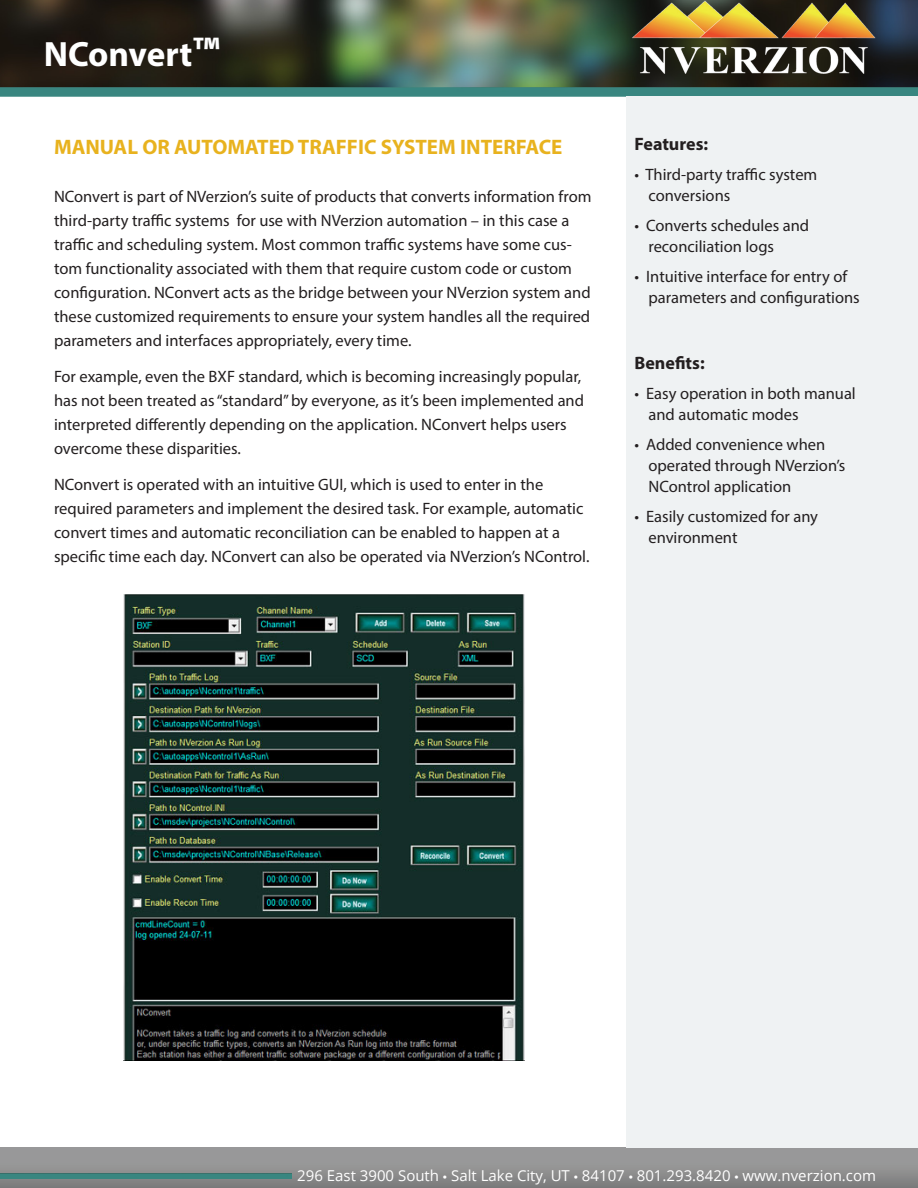
<style>
.page{position:relative;width:918px;height:1188px;background:#fff}
.page>*{position:absolute;margin:0;border:0;box-sizing:border-box;transform-origin:0 0}
.t1{font:700 35.25px "Myriad Pro";color:#fff}
.t2{font:700 21px "Myriad Pro";color:#e8b21e}
.t3{font:700 18px "Myriad Pro";color:#231f20}
.t4{font:16.5px/24px "Myriad Pro";color:#231f20}
.t5{font:15px "Open Sans";color:#fff}
.s1{font-size:42px}
.s2{font-family:"Myriad Pro"}
</style>
<div class="page">
<img style="left:0;top:0;width:918px;height:96px">
<img style="left:0;top:1148px;width:918px;height:40px">
<img style="left:0;top:1174px;width:291px;height:4px">
<img style="left:629px;top:0;width:248px;height:78px">
<div style="left:626px;top:96px;width:292px;height:1052px;background:#eff2f3"></div>
<img style="left:124px;top:594px;width:400px;height:467px">
<p class="t1" style="left:44px;top:31px;width:178px">NConvert<span class="s1">™</span></p>
<p class="t2" style="left:54px;top:133px;width:510px">MANUAL OR AUTOMATED TRAFFIC SYSTEM INTERFACE</p>
<p class="t4" style="left:54px;top:184px;width:539px">NConvert is part of NVerzion’s suite of products that converts information from third-party traffic systems for use with NVerzion automation – in this case a traffic and scheduling system. Most common traffic systems have some cus&shy;tom functionality associated with them that require custom code or custom configuration. NConvert acts as the bridge between your NVerzion system and these customized requirements to ensure your system handles all the required parameters and interfaces appropriately, every time.</p>
<p class="t4" style="left:54px;top:364px;width:532px">For example, even the BXF standard, which is becoming increasingly popular, has not been treated as “standard” by everyone, as it’s been implemented and interpreted differently depending on the application. NConvert helps users overcome these disparities.</p>
<p class="t4" style="left:54px;top:472px;width:531px">NConvert is operated with an intuitive GUI, which is used to enter in the required parameters and implement the desired task. For example, automatic convert times and automatic reconciliation can be enabled to happen at a</p>
<p class="t4" style="left:54px;top:544px;width:537px">specific time each day. NConvert can also be operated via NVerzion’s NControl.</p>
<p class="t3" style="left:634px;top:132px;width:75px">Features:</p>
<p class="t4" style="left:634px;top:162px;width:184px">• Third-party traffic system</p>
<p class="t4" style="left:648px;top:183px;width:83px">conversions</p>
<p class="t4" style="left:634px;top:213px;width:176px">• Converts schedules and</p>
<p class="t4" style="left:648px;top:234px;width:127px">reconciliation logs</p>
<p class="t4" style="left:634px;top:264px;width:214px">• Intuitive interface for entry of</p>
<p class="t4" style="left:648px;top:285px;width:213px">parameters and configurations</p>
<p class="t3" style="left:634px;top:351px;width:72px">Benefits:</p>
<p class="t4" style="left:634px;top:381px;width:223px">• Easy operation in both manual</p>
<p class="t4" style="left:648px;top:402px;width:152px">and automatic modes</p>
<p class="t4" style="left:634px;top:432px;width:192px">• Added convenience when</p>
<p class="t4" style="left:648px;top:453px;width:198px">operated through NVerzion’s</p>
<p class="t4" style="left:648px;top:474px;width:144px">NControl application</p>
<p class="t4" style="left:634px;top:504px;width:185px">• Easily customized for any</p>
<p class="t4" style="left:648px;top:525px;width:91px">environment</p>
<p class="t5" style="left:297px;top:1165px;width:580px">296 East 3900 South <span class="s2">•</span> Salt Lake City, UT <span class="s2">•</span> 84107 <span class="s2">•</span> 801.293.8420 <span class="s2">•</span> www.nverzion.com</p>
</div>
